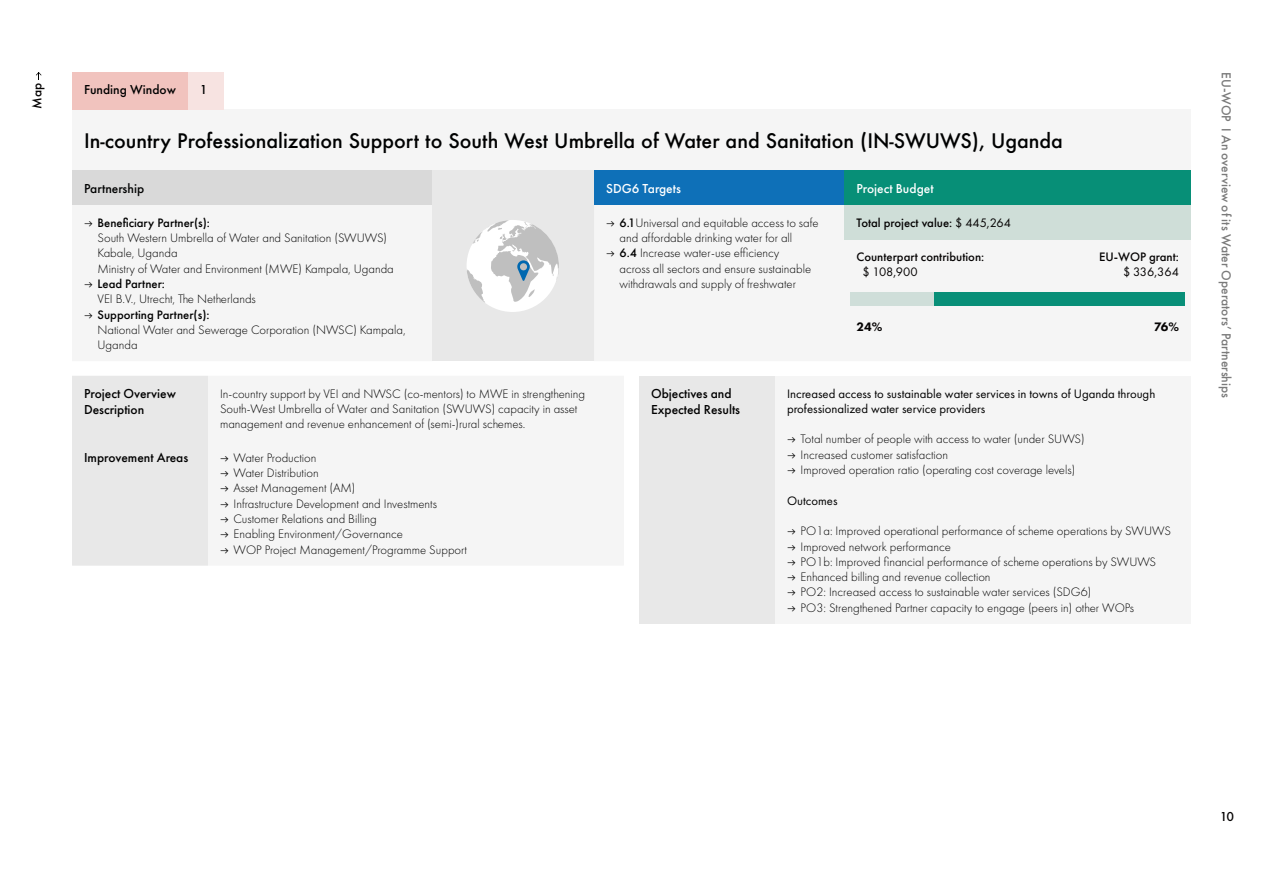
<style>
.page{position:relative;width:1263px;height:893px;background:#fff}
.page>*{position:absolute;margin:0;border:0;box-sizing:border-box;transform-origin:0 0}
.t1{font:500 19.5px "Futura";color:#000101}
.t2{font:500 13.5px/16.2px "Futura PT";color:#000}
.t3{font:500 13.5px "Futura PT";color:#7a7a7a}
.t4{font:500 13.5px "Futura PT";color:#fff}
.t5{font:500 13.5px "Futura PT";color:#000101}
.t6{font:500 13.5px "Futura PT";color:#050303}
.t7{font:300 12.75px/15.3px "Futura PT";color:#000}
.t8{font:12.75px/15.3px "Futura PT";color:#000}
.t9{font:500 12.75px "Futura PT";color:#050303}
.t10{font:500 12.75px "Futura PT";color:#000}
.t11{font:12.75px "Futura PT";color:#050303}
.t12{font:800 12.75px "Futura PT";color:#050303}
.s1{font-weight:500}
.s2{font-weight:400}
</style>
<div class="page">
<svg style="left:36px;top:72px;width:6px;height:8px"></svg>
<div style="left:72px;top:109px;width:1119px;height:62px;background:#f5f5f5"></div>
<div style="left:72px;top:171px;width:360px;height:34px;background:#d9d9d9"></div>
<div style="left:432px;top:171px;width:162px;height:190px;background:#e8e8e8"></div>
<div style="left:594px;top:171px;width:250px;height:34px;background:#0e70b8"></div>
<div style="left:844px;top:171px;width:347px;height:34px;background:#078f77"></div>
<div style="left:594px;top:205px;width:597px;height:156px;background:#f5f5f5"></div>
<div style="left:844px;top:205px;width:347px;height:34px;background:#cfded8"></div>
<div style="left:467px;top:220px;width:92px;height:92px;background:#fff;border-radius:50%"></div>
<svg style="left:467px;top:220px;width:92px;height:85px"></svg>
<div style="left:850px;top:292px;width:335px;height:13px;background:#088f78"></div>
<div style="left:850px;top:292px;width:83px;height:13px;background:#cfded9"></div>
<div style="left:72px;top:376px;width:136px;height:190px;background:#e8e8e8"></div>
<div style="left:639px;top:376px;width:136px;height:248px;background:#e8e8e8"></div>
<div style="left:775px;top:376px;width:416px;height:248px;background:#f5f5f5"></div>
<div style="left:72px;top:72px;width:116px;height:37px;background:#f1c3be"></div>
<div style="left:188px;top:72px;width:36px;height:37px;background:#f7e3e1"></div>
<svg style="left:607px;top:221px;width:7px;height:5px"></svg>
<svg style="left:607px;top:251px;width:7px;height:6px"></svg>
<p class="t6" style="left:29px;top:109px;width:27px;rotate:-90deg">Map</p>
<p class="t2" style="left:84px;top:82px;width:93px">Funding Window</p>
<p class="t2" style="left:200px;top:82px;width:9px">1</p>
<h1 class="t1" style="left:84px;top:127px;width:980px">In-country Professionalization Support to South West Umbrella of Water and Sanitation (IN-SWUWS), Uganda</h1>
<p class="t5" style="left:84px;top:180px;width:62px">Partnership</p>
<p class="t4" style="left:606px;top:180px;width:76px">SDG6 Targets</p>
<p class="t4" style="left:856px;top:180px;width:79px">Project Budget</p>
<p class="t10" style="left:98px;top:215px;width:114px">Beneficiary Partner(s):</p>
<p class="t7" style="left:98px;top:230px;width:298px">South Western Umbrella of Water and Sanitation (SWUWS)<br>Kabale, Uganda<br>Ministry of Water and Environment (MWE) Kampala, Uganda</p>
<p class="t10" style="left:98px;top:276px;width:69px">Lead Partner:</p>
<p class="t7" style="left:98px;top:291px;width:160px">VEI B.V., Utrecht, The Netherlands</p>
<p class="t10" style="left:98px;top:307px;width:114px">Supporting Partner(s):</p>
<p class="t7" style="left:98px;top:322px;width:310px">National Water and Sewerage Corporation (NWSC) Kampala,<br>Uganda</p>
<p class="t7" style="left:619px;top:215px;width:201px"><span class="s1">6.1</span>Universal and equitable access to safe and affordable drinking water for all<br><span class="s1">6.4</span> Increase water-use efficiency<br>across all sectors and ensure sustainable withdrawals and supply of freshwater</p>
<p class="t9" style="left:856px;top:215px;width:156px">Total project value: <span class="s2">$ 445,264</span></p>
<p class="t9" style="left:856px;top:249px;width:129px">Counterpart contribution:</p>
<p class="t11" style="left:862px;top:265px;width:57px">$ 108,900</p>
<p class="t9" style="left:1099px;top:249px;width:81px">EU-WOP grant:</p>
<p class="t11" style="left:1123px;top:265px;width:57px">$ 336,364</p>
<p class="t12" style="left:856px;top:319px;width:27px">24%</p>
<p class="t12" style="left:1154px;top:319px;width:26px">76%</p>
<p class="t2" style="left:84px;top:385px;width:93px">Project Overview<br>Description</p>
<p class="t7" style="left:220px;top:386px;width:366px">In-country support by VEI and NWSC (co-mentors) to MWE in strengthening<br>South-West Umbrella of Water and Sanitation (SWUWS) capacity in asset management and revenue enhancement of (semi-)rural schemes.</p>
<p class="t2" style="left:84px;top:450px;width:106px">Improvement Areas</p>
<p class="t7" style="left:234px;top:450px;width:235px">Water Production<br>Water Distribution<br>Asset Management (AM)<br>Infrastructure Development and Investments<br>Customer Relations and Billing<br>Enabling Environment/Governance<br>WOP Project Management/Programme Support</p>
<p class="t2" style="left:651px;top:385px;width:91px">Objectives and<br>Expected Results</p>
<p class="t8" style="left:787px;top:386px;width:370px">Increased access to sustainable water services in towns of Uganda through professionalized water service providers</p>
<p class="t7" style="left:801px;top:432px;width:286px">Total number of people with access to water (under SUWS)<br>Increased customer satisfaction<br>Improved operation ratio (operating cost coverage levels)</p>
<p class="t8" style="left:787px;top:493px;width:52px">Outcomes</p>
<p class="t7" style="left:801px;top:523px;width:372px">PO1a: Improved operational performance of scheme operations by SWUWS Improved network performance<br>PO1b: Improved financial performance of scheme operations by SWUWS Enhanced billing and revenue collection<br>PO2: Increased access to sustainable water services (SDG6)<br>PO3: Strengthened Partner capacity to engage (peers in) other WOPs</p>
<p class="t3" style="left:1234px;top:72px;width:327px;rotate:90deg">EU-WOP I An overview of its Water Operators’ Partnerships</p>
<p class="t6" style="left:1220px;top:809px;width:16px">10</p>
</div>
